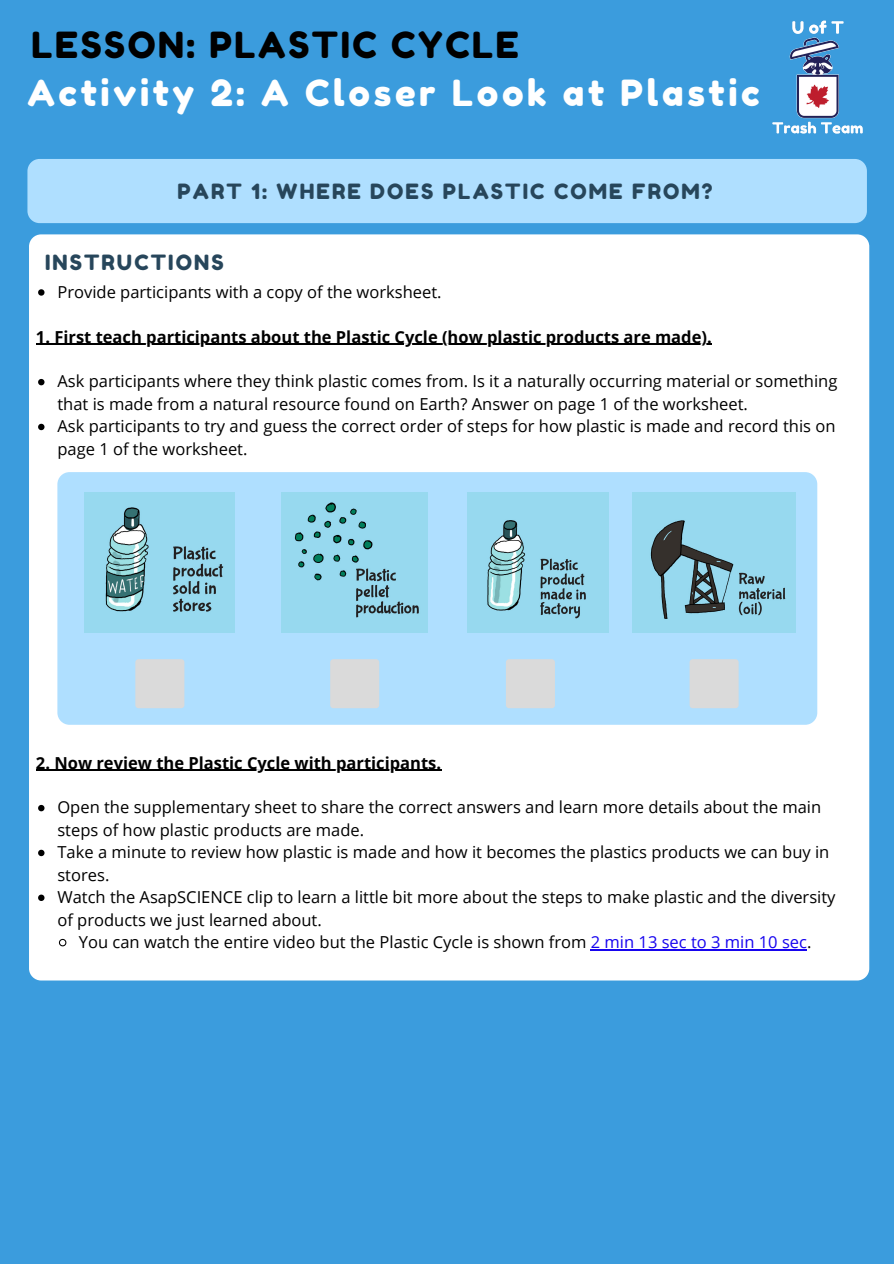
<style>
.page{position:relative;width:894px;height:1264px;background:#fff}
.page>*{position:absolute;margin:0;border:0;box-sizing:border-box;transform-origin:0 0}
.t1{font:36px "Fredoka One";letter-spacing:.1em;color:#fff}
.t2{font:36px "Fredoka One";letter-spacing:.07em;color:#000}
.t3{font:21px "Fredoka One";letter-spacing:.1em;color:#27465b}
.t4{font:16.5px/22.4px "Open Sans";color:#000}
.t5{font:700 16.5px "Open Sans";color:#000}
.s1{color:#1704ef}
</style>
<div class="page">
<div style="left:0;top:0;width:893px;height:1263px;background:#3b9cdd"></div>
<div style="left:29px;top:234px;width:840px;height:746px;background:#fff;border-radius:12px"></div>
<svg style="left:38px;top:289px;width:6px;height:7px"></svg>
<svg style="left:38px;top:379px;width:6px;height:6px"></svg>
<svg style="left:38px;top:424px;width:6px;height:6px"></svg>
<svg style="left:38px;top:805px;width:6px;height:6px"></svg>
<svg style="left:38px;top:849px;width:6px;height:7px"></svg>
<svg style="left:38px;top:894px;width:6px;height:7px"></svg>
<svg style="left:58px;top:938px;width:9px;height:9px"></svg>
<hr style="left:590px;top:949px;width:216px;height:1px;background:#1704ef">
<hr style="left:36px;top:344px;width:215px;height:1px;background:#000">
<hr style="left:251px;top:344px;width:460px;height:1px;background:#000">
<hr style="left:36px;top:769px;width:405px;height:1px;background:#000">
<div style="left:57px;top:472px;width:760px;height:252px;background:#afdfff;border-radius:12px"></div>
<img style="left:281px;top:492px;width:147px;height:141px">
<img style="left:632px;top:492px;width:163px;height:141px">
<img style="left:85px;top:492px;width:149px;height:141px">
<img style="left:467px;top:492px;width:141px;height:141px">
<div style="left:689px;top:659px;width:49px;height:49px;background:#dadada;border-radius:3px"></div>
<div style="left:505px;top:659px;width:49px;height:49px;background:#dadada;border-radius:3px"></div>
<div style="left:330px;top:659px;width:49px;height:49px;background:#dadada;border-radius:3px"></div>
<div style="left:135px;top:659px;width:49px;height:49px;background:#dadada;border-radius:3px"></div>
<div style="left:27px;top:159px;width:839px;height:64px;background:#afdfff;border-radius:12px"></div>
<img style="left:772px;top:20px;width:91px;height:114px">
<p class="t2" style="left:32px;top:23px;width:488px">LESSON: PLASTIC CYCLE</p>
<p class="t1" style="left:27px;top:71px;width:733px">Activity 2: A Closer Look at Plastic</p>
<p class="t3" style="left:177px;top:178px;width:536px">PART 1: WHERE DOES PLASTIC COME FROM?</p>
<p class="t3" style="left:45px;top:250px;width:180px">INSTRUCTIONS</p>
<p class="t4" style="left:57px;top:280px;width:385px">Provide participants with a copy of the worksheet.</p>
<p class="t5" style="left:36px;top:325px;width:677px">1. First teach participants about the Plastic Cycle (how plastic products are made).</p>
<p class="t4" style="left:57px;top:370px;width:781px">Ask participants where they think plastic comes from. Is it a naturally occurring material or something that is made from a natural resource found on Earth? Answer on page 1 of the worksheet.</p>
<p class="t4" style="left:57px;top:415px;width:779px">Ask participants to try and guess the correct order of steps for how plastic is made and record this on page 1 of the worksheet.</p>
<p class="t5" style="left:36px;top:751px;width:406px">2. Now review the Plastic Cycle with participants.</p>
<p class="t4" style="left:57px;top:795px;width:765px">Open the supplementary sheet to share the correct answers and learn more details about the main steps of how plastic products are made.</p>
<p class="t4" style="left:57px;top:840px;width:773px">Take a minute to review how plastic is made and how it becomes the plastics products we can buy in stores.</p>
<p class="t4" style="left:57px;top:885px;width:779px">Watch the AsapSCIENCE clip to learn a little bit more about the steps to make plastic and the diversity of products we just learned about.</p>
<p class="t4" style="left:79px;top:930px;width:733px">You can watch the entire video but the Plastic Cycle is shown from <span class="s1">2 min 13 sec to 3 min 10 sec</span>.</p>
</div>
